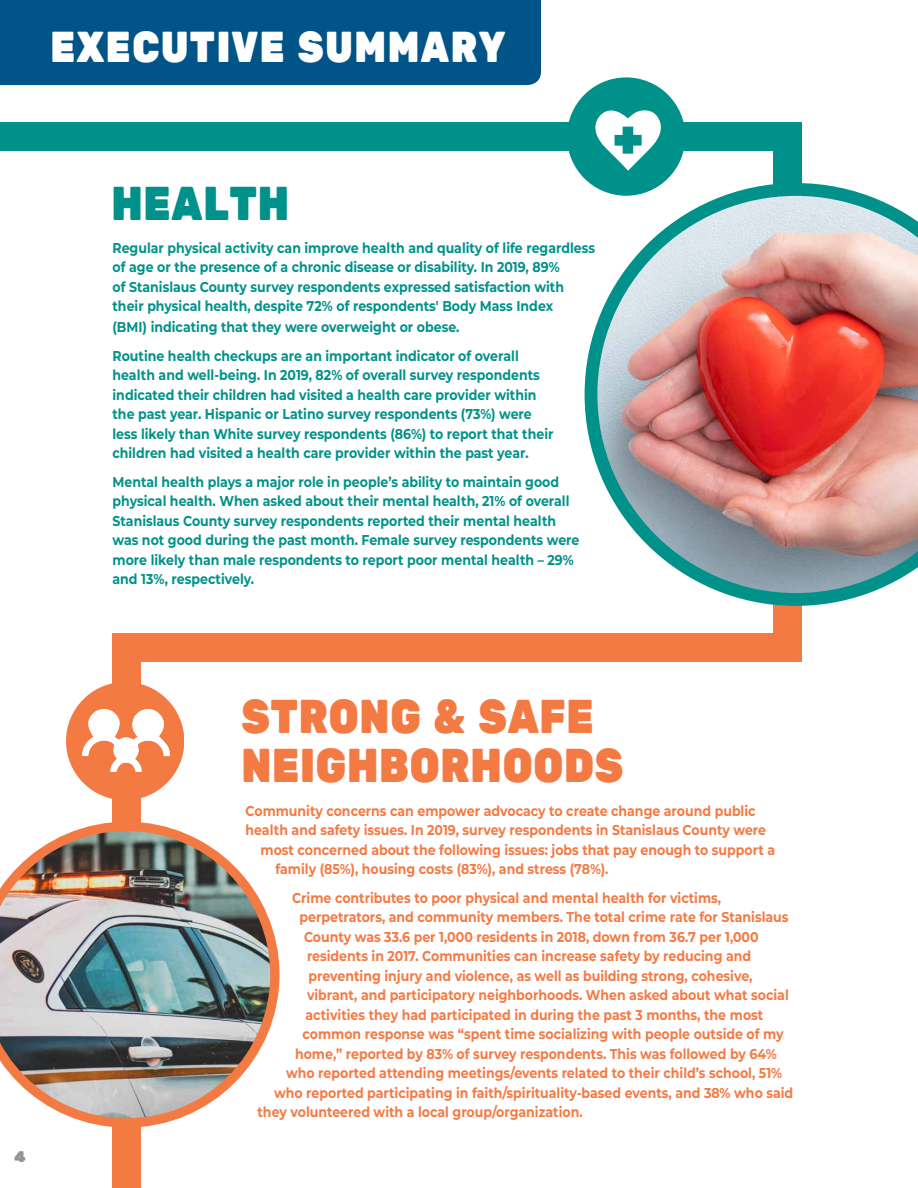
<style>
.page{position:relative;width:918px;height:1188px;background:#fff}
.page>*{position:absolute;margin:0;border:0;box-sizing:border-box;transform-origin:0 0}
.t1{font:47.25px/49.5px "Rubik One";color:#f47a44;scale:.86 1}
.t2{font:47.25px "Rubik One";color:#00928a;scale:.86 1}
.t3{font:43.05px "Rubik One";letter-spacing:.025em;color:#fff;scale:.86 1}
.t4{font:15px "Rubik One";color:#939598}
.t5{font:700 14.25px "Montserrat";color:#f47a44;scale:.88 1}
.t6{font:700 14.25px/19.5px "Montserrat";color:#00928a;scale:.88 1}
</style>
<div class="page">
<div style="left:0;top:122px;width:802px;height:28px;background:#00928a"></div>
<div style="left:112px;top:634px;width:690px;height:28px;background:#f47a44"></div>
<div style="left:774px;top:122px;width:28px;height:268px;background:#00928a"></div>
<div style="left:112px;top:634px;width:29px;height:554px;background:#f47a44"></div>
<div style="left:774px;top:419px;width:28px;height:232px;background:#f47a44"></div>
<img style="left:585px;top:183px;width:333px;height:423px">
<img style="left:0;top:822px;width:279px;height:305px">
<div style="left:0;top:0;width:541px;height:85px;background:#005488"></div>
<svg style="left:66px;top:683px;width:117px;height:116px"></svg>
<div style="left:138px;top:715px;width:20px;height:19px;background:#fff;border-radius:50%"></div>
<div style="left:94px;top:715px;width:20px;height:19px;background:#fff;border-radius:50%"></div>
<div style="left:120px;top:743px;width:12px;height:13px;background:#fff;border-radius:50%"></div>
<div style="left:567px;top:77px;width:118px;height:119px;background:#00928a;border-radius:50%"></div>
<svg style="left:595px;top:110px;width:66px;height:61px"></svg>
<h2 class="t3" style="left:50px;top:22px;width:531px">EXECUTIVE SUMMARY</h2>
<p class="t4" style="left:14px;top:1148px;width:13px">4</p>
<h1 class="t2" style="left:111px;top:176px;width:209px">HEALTH</h1>
<p class="t6" style="left:112px;top:237px;width:550px">Regular physical activity can improve health and quality of life regardless of age or the presence of a chronic disease or disability. In 2019, 89%<br>of Stanislaus County survey respondents expressed satisfaction with their physical health, despite 72% of respondents' Body Mass Index</p>
<p class="t6" style="left:112px;top:312px;width:463px;line-height:28.5px">(BMI) indicating that they were overweight or obese.<br>Routine health checkups are an important indicator of overall</p>
<p class="t6" style="left:112px;top:365px;width:503px">health and well-being. In 2019, 82% of overall survey respondents indicated their children had visited a health care provider within the past year. Hispanic or Latino survey respondents (73%) were less likely than White survey respondents (86%) to report that their children had visited a health care provider within the past year.</p>
<p class="t6" style="left:112px;top:471px;width:532px">Mental health plays a major role in people’s ability to maintain good physical health. When asked about their mental health, 21% of overall Stanislaus County survey respondents reported their mental health was not good during the past month. Female survey respondents were more likely than male respondents to report poor mental health – 29% and 13%, respectively.</p>
<h1 class="t1" style="left:241px;top:693px;width:447px">STRONG &amp; SAFE<br>NEIGHBORHOODS</h1>
<p class="t5" style="left:246px;top:800px;width:581px">Community concerns can empower advocacy to create change around public</p>
<p class="t5" style="left:246px;top:820px;width:593px">health and safety issues. In 2019, survey respondents in Stanislaus County were</p>
<p class="t5" style="left:261px;top:839px;width:586px">most concerned about the following issues: jobs that pay enough to support a</p>
<p class="t5" style="left:276px;top:859px;width:380px">family (85%), housing costs (83%), and stress (78%).</p>
<p class="t5" style="left:292px;top:887px;width:489px">Crime contributes to poor physical and mental health for victims,</p>
<p class="t5" style="left:300px;top:907px;width:557px">perpetrators, and community members. The total crime rate for Stanislaus</p>
<p class="t5" style="left:304px;top:926px;width:518px">County was 33.6 per 1,000 residents in 2018, down from 36.7 per 1,000</p>
<p class="t5" style="left:307px;top:946px;width:506px">residents in 2017. Communities can increase safety by reducing and</p>
<p class="t5" style="left:309px;top:965px;width:506px">preventing injury and violence, as well as building strong, cohesive,</p>
<p class="t5" style="left:307px;top:985px;width:549px">vibrant, and participatory neighborhoods. When asked about what social</p>
<p class="t5" style="left:306px;top:1004px;width:522px">activities they had participated in during the past 3 months, the most</p>
<p class="t5" style="left:303px;top:1024px;width:548px">common response was “spent time socializing with people outside of my</p>
<p class="t5" style="left:295px;top:1043px;width:549px">home,” reported by 83% of survey respondents. This was followed by 64%</p>
<p class="t5" style="left:286px;top:1063px;width:565px">who reported attending meetings/events related to their child’s school, 51%</p>
<p class="t5" style="left:274px;top:1082px;width:592px">who reported participating in faith/spirituality-based events, and 38% who said</p>
<p class="t5" style="left:258px;top:1102px;width:371px">they volunteered with a local group/organization.</p>
</div>
